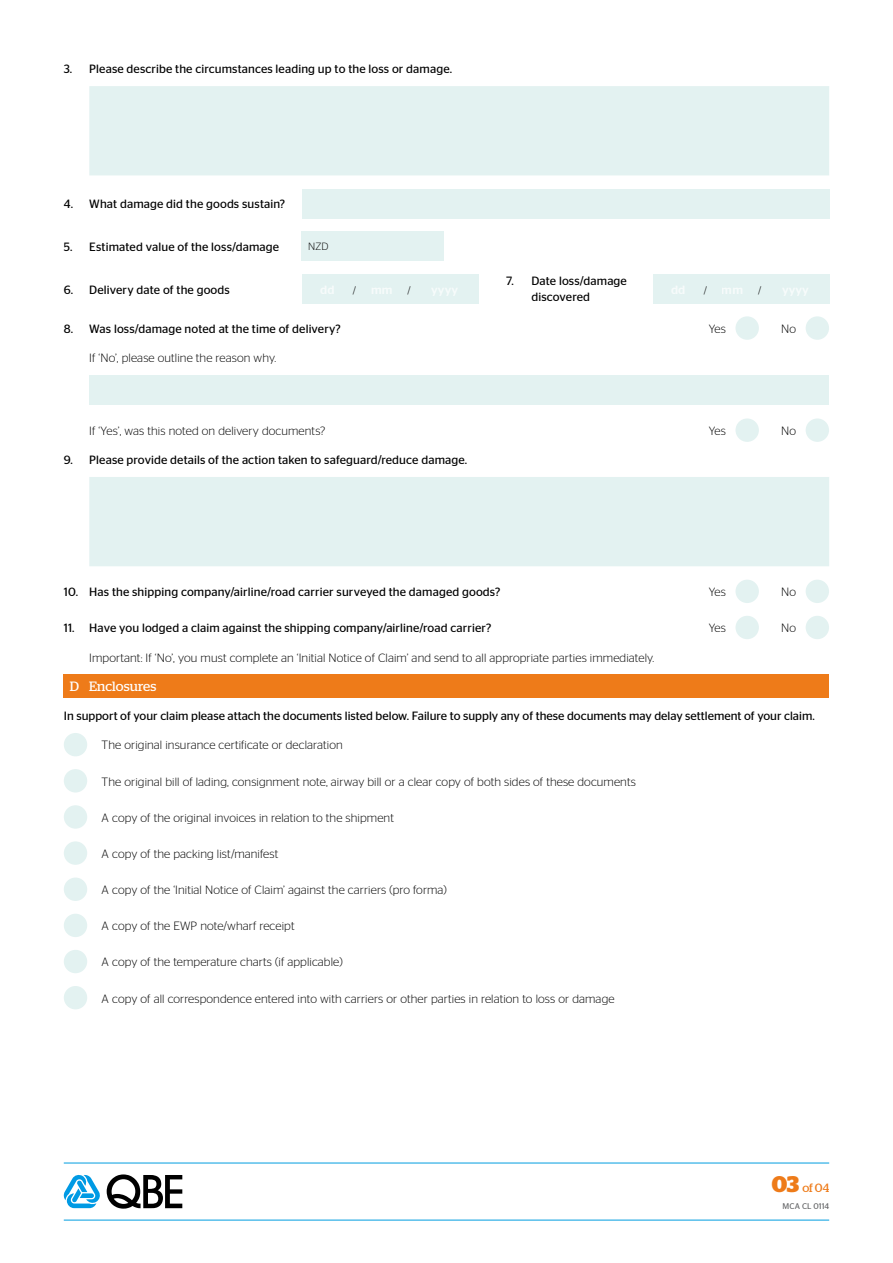
<style>
.page{position:relative;width:893px;height:1263px;background:#fff}
.page>*{position:absolute;margin:0;border:0;box-sizing:border-box;transform-origin:0 0}
.t1{font:13.5px "Stag";letter-spacing:.005em;color:#fff}
.t2{font:300 12px "Stag Sans";letter-spacing:.01em;color:#000}
.t3{font:12px/15.8px "Stag Sans";letter-spacing:.01em;color:#000}
.t4{font:12px "Stag";color:#ee7b19}
.t5{font:300 10.5px "Stag Sans";color:#000}
.t6{font:8.25px "Stag Sans";letter-spacing:.01em;color:#646567}
.s1{font-weight:500;font-size:12px;color:#fff}
.s2{font-weight:700;font-size:22.5px}
</style>
<div class="page">
<hr style="left:64px;top:1220px;width:765px;height:1px;background:#009ee0">
<hr style="left:64px;top:1163px;width:765px;height:1px;background:#009ee0">
<svg style="left:107px;top:1174px;width:75px;height:34px"></svg>
<svg style="left:64px;top:1174px;width:36px;height:34px"></svg>
<div style="left:89px;top:86px;width:740px;height:89px;background:#e3f2f1"></div>
<div style="left:89px;top:477px;width:740px;height:89px;background:#e3f2f1"></div>
<div style="left:302px;top:189px;width:527px;height:30px;background:#e3f2f1"></div>
<div style="left:302px;top:231px;width:142px;height:30px;background:#e3f2f1"></div>
<div style="left:302px;top:274px;width:177px;height:30px;background:#e3f2f1"></div>
<div style="left:653px;top:274px;width:176px;height:30px;background:#e3f2f1"></div>
<div style="left:806px;top:316px;width:23px;height:24px;background:#e3f2f1;border-radius:50%"></div>
<div style="left:735px;top:316px;width:24px;height:24px;background:#e3f2f1;border-radius:50%"></div>
<div style="left:806px;top:580px;width:23px;height:23px;background:#e3f2f1;border-radius:50%"></div>
<div style="left:735px;top:580px;width:24px;height:23px;background:#e3f2f1;border-radius:50%"></div>
<div style="left:806px;top:616px;width:23px;height:23px;background:#e3f2f1;border-radius:50%"></div>
<div style="left:735px;top:616px;width:24px;height:23px;background:#e3f2f1;border-radius:50%"></div>
<div style="left:64px;top:733px;width:23px;height:23px;background:#e3f2f1;border-radius:50%"></div>
<div style="left:64px;top:769px;width:23px;height:23px;background:#e3f2f1;border-radius:50%"></div>
<div style="left:64px;top:805px;width:23px;height:24px;background:#e3f2f1;border-radius:50%"></div>
<div style="left:64px;top:841px;width:23px;height:24px;background:#e3f2f1;border-radius:50%"></div>
<div style="left:64px;top:877px;width:23px;height:24px;background:#e3f2f1;border-radius:50%"></div>
<div style="left:64px;top:914px;width:23px;height:23px;background:#e3f2f1;border-radius:50%"></div>
<div style="left:64px;top:950px;width:23px;height:23px;background:#e3f2f1;border-radius:50%"></div>
<div style="left:64px;top:986px;width:23px;height:23px;background:#e3f2f1;border-radius:50%"></div>
<div style="left:806px;top:418px;width:23px;height:24px;background:#e3f2f1;border-radius:50%"></div>
<div style="left:735px;top:418px;width:24px;height:24px;background:#e3f2f1;border-radius:50%"></div>
<div style="left:89px;top:375px;width:740px;height:30px;background:#e3f2f1"></div>
<div style="left:64px;top:674px;width:765px;height:24px;background:#ee7b19"></div>
<p class="t3" style="left:64px;top:61px;width:390px">3. Please describe the circumstances leading up to the loss or damage.</p>
<p class="t3" style="left:64px;top:196px;width:223px">4. What damage did the goods sustain?</p>
<p class="t3" style="left:64px;top:239px;width:217px">5. Estimated value of the loss/damage</p>
<p class="t5" style="left:308px;top:241px;width:22px">NZD</p>
<p class="t3" style="left:531px;top:273px;width:97px;text-indent:-26px">7. Date loss/damage discovered</p>
<p class="t3" style="left:64px;top:281px;width:168px">6. Delivery date of the goods</p>
<p class="t5" style="left:353px;top:284px;width:59px">/<span class="s1">mm</span>/</p>
<p class="t5" style="left:704px;top:284px;width:59px">/<span class="s1">mm</span>/</p>
<p class="t2" style="left:709px;top:322px;width:19px">Yes</p>
<p class="t2" style="left:781px;top:322px;width:16px">No</p>
<p class="t3" style="left:64px;top:321px;width:279px">8. Was loss/damage noted at the time of delivery?</p>
<p class="t2" style="left:89px;top:351px;width:188px">If ‘No’, please outline the reason why.</p>
<p class="t2" style="left:89px;top:424px;width:238px">If ‘Yes’, was this noted on delivery documents?</p>
<p class="t3" style="left:64px;top:452px;width:405px">9. Please provide details of the action taken to safeguard/reduce damage.</p>
<p class="t3" style="left:64px;top:584px;width:438px">10. Has the shipping company/airline/road carrier surveyed the damaged goods?</p>
<p class="t3" style="left:64px;top:620px;width:429px">11. Have you lodged a claim against the shipping company/airline/road carrier?</p>
<p class="t2" style="left:89px;top:651px;width:566px">Important: If ‘No’, you must complete an ‘Initial Notice of Claim’ and send to all appropriate parties immediately.</p>
<p class="t1" style="left:70px;top:679px;width:88px">D Enclosures</p>
<p class="t2" style="left:709px;top:424px;width:19px">Yes</p>
<p class="t2" style="left:781px;top:424px;width:16px">No</p>
<p class="t2" style="left:709px;top:585px;width:19px">Yes</p>
<p class="t2" style="left:781px;top:585px;width:16px">No</p>
<p class="t2" style="left:709px;top:621px;width:19px">Yes</p>
<p class="t2" style="left:781px;top:621px;width:16px">No</p>
<p class="t3" style="left:64px;top:708px;width:752px">In support of your claim please attach the documents listed below. Failure to supply any of these documents may delay settlement of your claim.</p>
<p class="t2" style="left:102px;top:739px;width:243px">The original insurance certificate or declaration</p>
<p class="t2" style="left:102px;top:775px;width:536px">The original bill of lading, consignment note, airway bill or a clear copy of both sides of these documents</p>
<p class="t2" style="left:102px;top:811px;width:294px">A copy of the original invoices in relation to the shipment</p>
<p class="t2" style="left:102px;top:847px;width:178px">A copy of the packing list/manifest</p>
<p class="t2" style="left:102px;top:883px;width:347px">A copy of the ‘Initial Notice of Claim’ against the carriers (pro forma)</p>
<p class="t2" style="left:102px;top:919px;width:194px">A copy of the EWP note/wharf receipt</p>
<p class="t2" style="left:102px;top:955px;width:243px">A copy of the temperature charts (if applicable)</p>
<p class="t2" style="left:102px;top:992px;width:514px">A copy of all correspondence entered into with carriers or other parties in relation to loss or damage</p>
<p class="t4" style="left:772px;top:1181px;width:59px"><span class="s2">03</span> of 04</p>
<p class="t6" style="left:783px;top:1201px;width:48px">MCA CL 0114</p>
</div>
